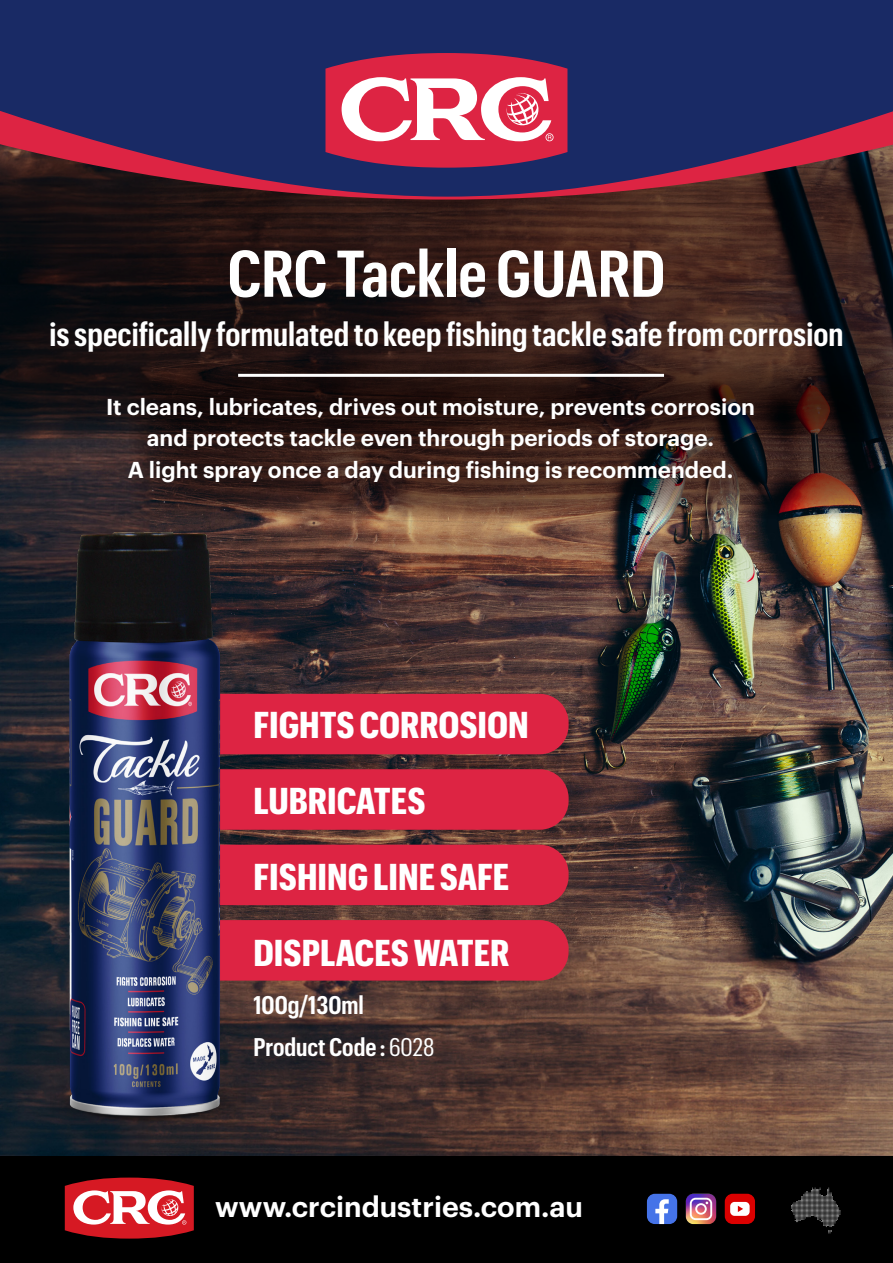
<style>
.page{position:relative;width:893px;height:1263px;background:#fff}
.page>*{position:absolute;margin:0;border:0;box-sizing:border-box;transform-origin:0 0}
.t1{font:600 64.5px "Graphik Cond";color:#fff}
.t2{font:700 36.6px "Graphik Cond";color:#fff}
.t3{font:600 33px "Graphik Cond";color:#fff}
.t4{font:600 28.5px "Graphik";color:#fff}
.t5{font:600 25.05px "Graphik Cond";color:#fff}
.t6{font:600 22.5px/31.5px "Graphik";color:#fff;text-align:center}
.s1{font-weight:400}
</style>
<div class="page">
<img style="left:0;top:441px;width:893px;height:716px">
<div style="left:0;top:1157px;width:893px;height:106px;background:#000"></div>
<img style="left:129px;top:441px;width:764px;height:78px">
<svg style="left:0;top:218px;width:893px;height:223px;background:#281715"></svg>
<svg style="left:0;top:197px;width:893px;height:21px;background:#321c18"></svg>
<svg style="left:0;top:0;width:893px;height:197px;background:#2c285a"></svg>
<img style="left:686px;top:1194px;width:30px;height:30px">
<svg style="left:690px;top:1198px;width:22px;height:22px"></svg>
<div style="left:647px;top:1194px;width:30px;height:30px;background:#4573e8;border-radius:8px"></div>
<svg style="left:655px;top:1199px;width:14px;height:25px"></svg>
<div style="left:725px;top:1194px;width:30px;height:30px;background:#db0000;border-radius:8px"></div>
<div style="left:730px;top:1202px;width:20px;height:14px;background:#fff;border-radius:4px"></div>
<svg style="left:738px;top:1206px;width:5px;height:6px"></svg>
<svg style="left:65px;top:1177px;width:129px;height:61px;background:#cd4d53"></svg>
<svg style="left:791px;top:1188px;width:49px;height:45px"></svg>
<svg style="left:325px;top:53px;width:242px;height:115px"></svg>
<div style="left:102px;top:694px;width:467px;height:60px;background:#dd2443;border-radius:29px"></div>
<div style="left:102px;top:769px;width:467px;height:61px;background:#dd2443;border-radius:29px"></div>
<div style="left:102px;top:845px;width:467px;height:60px;background:#dd2443;border-radius:29px"></div>
<div style="left:102px;top:920px;width:467px;height:60px;background:#dd2443;border-radius:29px"></div>
<img style="left:51px;top:465px;width:194px;height:676px">
<hr style="left:238px;top:374px;width:426px;height:3px;background:#fff">
<p class="t1" style="left:227px;top:227px;width:440px">CRC Tackle GUARD</p>
<p class="t3" style="left:49px;top:311px;width:795px">is specifically formulated to keep fishing tackle safe from corrosion</p>
<p class="t6" style="left:106px;top:389px;width:651px">It cleans, lubricates, drives out moisture, prevents corrosion and protects tackle even through periods of storage.</p>
<p class="t6" style="left:128px;top:452px;width:607px">A light spray once a day during fishing is recommended.</p>
<p class="t2" style="left:253px;top:698px;width:277px">FIGHTS CORROSION</p>
<p class="t2" style="left:253px;top:774px;width:174px">LUBRICATES</p>
<p class="t2" style="left:253px;top:850px;width:257px">FISHING LINE SAFE</p>
<p class="t2" style="left:253px;top:926px;width:257px">DISPLACES WATER</p>
<p class="t5" style="left:253px;top:987px;width:112px">100g/130ml</p>
<p class="t5" style="left:253px;top:1029px;width:182px">Product Code : <span class="s1">6028</span></p>
<p class="t4" style="left:215px;top:1185px;width:369px">www.crcindustries.com.au</p>
</div>
